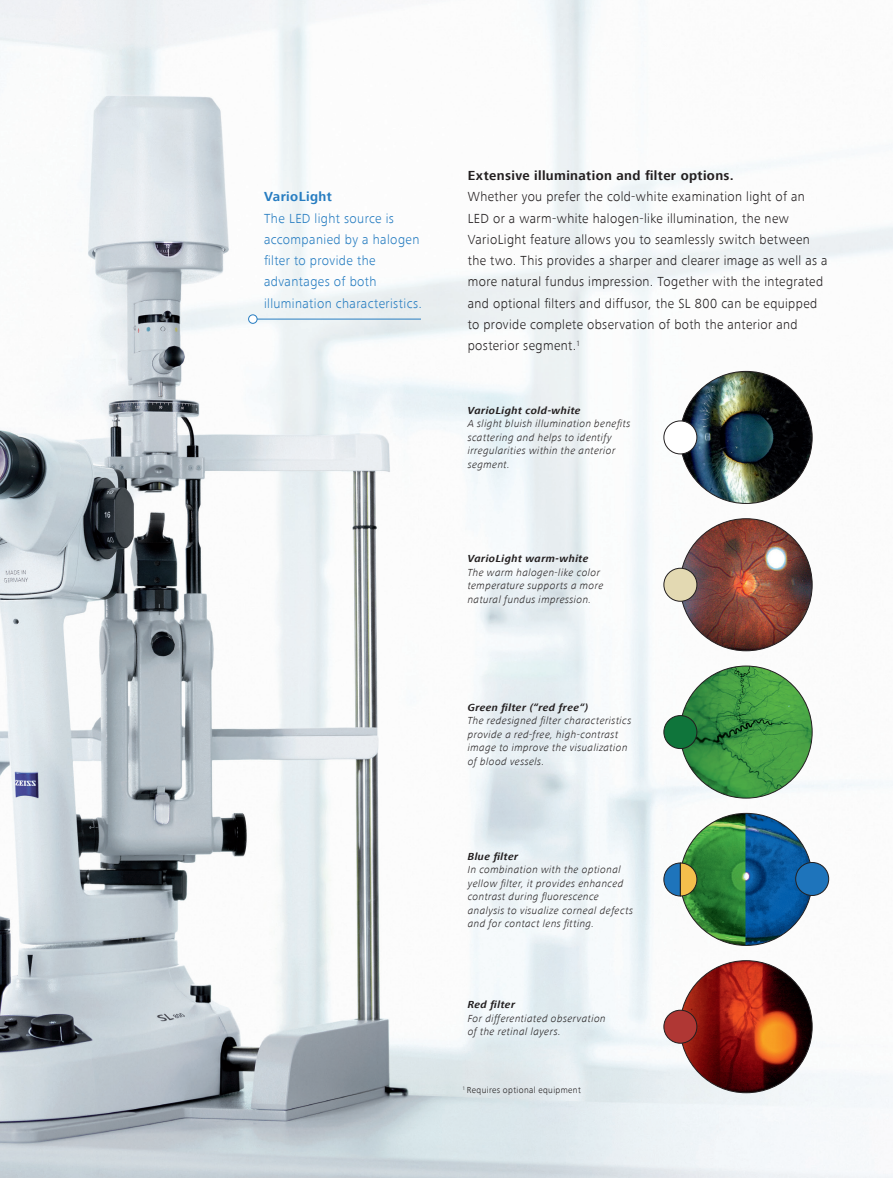
<style>
.page{position:relative;width:893px;height:1178px;background:#fff}
.page>*{position:absolute;margin:0;border:0;box-sizing:border-box;transform-origin:0 0}
.Copy_Space_light{font:300 13.5px/21.1px "ZEISS Frutiger Next W1 G";letter-spacing:.03em;color:#231f20}
.Copy_Space_light-2{font:300 13.5px/21.3px "ZEISS Frutiger Next W1 G";letter-spacing:.025em;color:#277dc1}
.Copy_Headline_bold{font:700 13.5px "ZEISS Frutiger Next W1 G";letter-spacing:.03em;color:#231f20}
.Copy_Headline_bold-2{font:700 13.5px "ZEISS Frutiger Next W1 G";letter-spacing:.03em;color:#277dc1}
.Caption_Light{font:italic 300 10.5px/13.5px "ZEISS Frutiger Next W1 G";letter-spacing:.04em;color:#231f20}
.Footnote_Light{font:300 9px "ZEISS Frutiger Next W1 G";letter-spacing:.04em;color:#231f20}
.s1{font-weight:700}
</style>
<div class="page">
<img style="left:0;top:0;width:893px;height:1178px">
<img style="left:680px;top:371px;width:132px;height:132px;border-radius:66px">
<div style="left:664px;top:421px;width:33px;height:33px;background:#fff;border-radius:50%"></div>
<div style="left:664px;top:421px;width:33px;height:33px;border:1px solid #231f20;border-radius:50%"></div>
<img style="left:680px;top:519px;width:132px;height:132px;border-radius:66px">
<div style="left:664px;top:568px;width:33px;height:33px;background:#e3d9b2;border-radius:50%"></div>
<div style="left:664px;top:568px;width:33px;height:33px;border:1px solid #231f20;border-radius:50%"></div>
<img style="left:680px;top:666px;width:132px;height:132px;border-radius:66px">
<div style="left:664px;top:715px;width:33px;height:33px;background:#0f753b;border-radius:50%"></div>
<div style="left:664px;top:715px;width:33px;height:34px;border:1px solid #231f20;border-radius:50%"></div>
<img style="left:680px;top:961px;width:132px;height:132px;border-radius:66px">
<div style="left:664px;top:1010px;width:33px;height:33px;background:#b03734;border-radius:50%"></div>
<div style="left:664px;top:1010px;width:33px;height:33px;border:1px solid #231f20;border-radius:50%"></div>
<hr style="left:253px;top:319px;width:168px;height:1px;background:#277dc1">
<div style="left:249px;top:315px;width:8px;height:8px;background:#fff;border-radius:50%"></div>
<div style="left:248px;top:315px;width:9px;height:9px;border:1px solid #277dc1;border-radius:50%"></div>
<img style="left:680px;top:813px;width:132px;height:132px;border-radius:66px">
<div style="left:796px;top:862px;width:33px;height:33px;background:#1e74bb;border-radius:50%"></div>
<div style="left:795px;top:862px;width:34px;height:34px;border:1px solid #231f20;border-radius:50%"></div>
<svg style="left:663px;top:862px;width:34px;height:34px"></svg>
<p class="Copy_Headline_bold-2" style="left:264px;top:189px;width:69px">VarioLight</p>
<p class="Copy_Space_light-2" style="left:264px;top:207px;width:160px">The LED light source is accompanied by a halogen filter to provide the advantages of both illumination characteristics.</p>
<p class="Copy_Headline_bold" style="left:468px;top:168px;width:268px">Extensive illumination and filter options.</p>
<p class="Copy_Space_light" style="left:468px;top:186px;width:361px">Whether you prefer the cold-white examination light of an LED or a warm-white halogen-like illumination, the new VarioLight feature allows you to seamlessly switch between the two. This provides a sharper and clearer image as well as a more natural fundus impression. Together with the integrated and optional filters and diffusor, the SL 800 can be equipped to provide complete observation of both the anterior and posterior segment.<sup>1</sup></p>
<p class="Caption_Light" style="left:468px;top:403px;width:164px"><span class="s1">VarioLight cold-white<br></span>A slight bluish illumination benefits scattering and helps to identify irregularities within the anterior segment.</p>
<p class="Caption_Light" style="left:468px;top:552px;width:137px"><span class="s1">VarioLight warm-white<br></span>The warm halogen-like color temperature supports a more natural fundus impression.</p>
<p class="Caption_Light" style="left:468px;top:701px;width:165px"><span class="s1">Green filter (“red free“)<br></span>The redesigned filter characteristics provide a red-free, high-contrast image to improve the visualization of blood vessels.</p>
<p class="Caption_Light" style="left:468px;top:849px;width:167px"><span class="s1">Blue filter<br></span>In combination with the optional yellow filter, it provides enhanced contrast during fluorescence analysis to visualize corneal defects and for contact lens fitting.</p>
<p class="Caption_Light" style="left:468px;top:998px;width:139px"><span class="s1">Red filter<br></span>For differentiated observation of the retinal layers.</p>
<p class="Footnote_Light" style="left:462px;top:1084px;width:120px"><sup>1</sup> Requires optional equipment</p>
</div>
